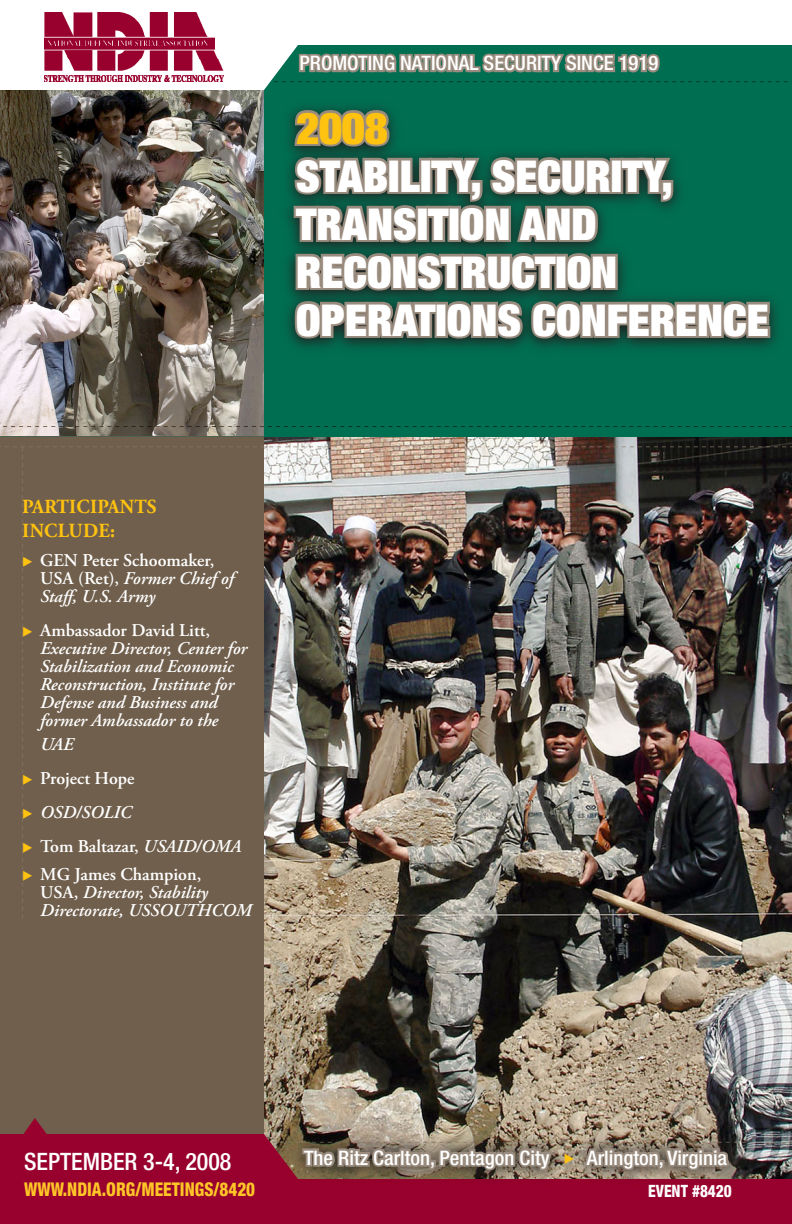
<style>
.page{position:relative;width:792px;height:1224px;background:#fff}
.page>*{position:absolute;margin:0;border:0;box-sizing:border-box;transform-origin:0 0}
.t1{font:900 condensed 44px/48px "Helvetica Neue LT Std";color:#fff}
.t2{font:900 condensed 44px "Helvetica Neue LT Std";color:#fec210}
.t3{font:500 condensed 24px "Helvetica Neue LT Std";color:#fff}
.t4{font:500 condensed 20px "Helvetica Neue LT Std";color:#fff;scale:1.04 1}
.t5{font:500 condensed 20px "Helvetica Neue LT Std";color:#fff}
.t6{font:700 20px/24px "Adobe Garamond Pro";letter-spacing:.015em;color:#fec210;scale:.96 1}
.t7{font:800 condensed 19px "Helvetica Neue LT Std";color:#fec627;scale:.9 1}
.t8{font:italic 600 18px/18px "Adobe Garamond Pro";color:#fff}
.t9{font:600 18px/18px "Adobe Garamond Pro";color:#fff}
.t10{font:800 condensed 17px "Helvetica Neue LT Std";color:#fff;scale:.9 1}
.s1{color:#fec210}
.s2{font-style:italic}
.s3{font-style:normal}
</style>
<div class="page">
<img style="left:264px;top:436px;width:528px;height:698px">
<div style="left:0;top:0;width:792px;height:436px;background:#006e51"></div>
<div style="left:0;top:77px;width:264px;height:1147px;background:#705f4c"></div>
<div style="left:0;top:1134px;width:792px;height:90px;background:#98012d"></div>
<svg style="left:287px;top:107px;width:490px;height:241px"></svg>
<img style="left:5px;top:446px;width:787px;height:473px">
<img style="left:272px;top:1119px;width:520px;height:80px">
<img style="left:0;top:90px;width:264px;height:346px">
<svg style="left:0;top:426px;width:792px;height:1px"></svg>
<svg style="left:0;top:0;width:792px;height:90px;fill:#fff"></svg>
<svg style="left:22px;top:1118px;width:26px;height:18px"></svg>
<img style="left:45px;top:12px;width:179px;height:69px">
<p class="t5" style="left:300px;top:51px;width:360px">PROMOTING NATIONAL SECURITY SINCE 1919</p>
<p class="t2" style="left:296px;top:100px;width:93px">2008</p>
<p class="t1" style="left:296px;top:151px;width:474px">STABILITY, SECURITY,<br>TRANSITION AND<br>RECONSTRUCTION<br>OPERATIONS CONFERENCE</p>
<p class="t6" style="left:22px;top:495px;width:141px">PARTICIPANTS<br>INCLUDE:</p>
<p class="t9" style="left:40px;top:552px;width:195px;text-indent:-18px"><span class="s1">◆</span> GEN Peter Schoomaker,<br>USA (Ret), <span class="s2">Former Chief of<br>Staff, U.S. Army</span></p>
<p class="t8" style="left:40px;top:623px;width:209px;text-indent:-18px"><span class="s1">◆</span> <span class="s3">Ambassador David Litt,<br></span>Executive Director, Center for<br>Stabilization and Economic<br>Reconstruction, Institute for<br>Defense and Business and former Ambassador to the</p>
<p class="t8" style="left:40px;top:737px;width:35px">UAE</p>
<p class="t9" style="left:22px;top:770px;width:114px"><span class="s1">◆</span> Project Hope</p>
<p class="t8" style="left:22px;top:805px;width:111px"><span class="s1">◆</span> OSD/SOLIC</p>
<p class="t9" style="left:22px;top:838px;width:221px"><span class="s1">◆</span> Tom Baltazar, <span class="s2">USAID/OMA</span></p>
<p class="t8" style="left:40px;top:867px;width:213px;text-indent:-18px"><span class="s1">◆</span> <span class="s3">MG James Champion,<br>USA,</span> Director, Stability<br>Directorate, USSOUTHCOM</p>
<p class="t3" style="left:24px;top:1147px;width:209px">SEPTEMBER 3-4, 2008</p>
<p class="t7" style="left:24px;top:1178px;width:258px">WWW.NDIA.ORG/MEETINGS/8420</p>
<p class="t4" style="left:304px;top:1146px;width:409px">THE RITZ CARLTON, PENTAGON CITY <span class="s1">◆</span> ARLINGTON, VIRGINIA</p>
<p class="t10" style="left:648px;top:1180px;width:94px">EVENT #8420</p>
</div>
